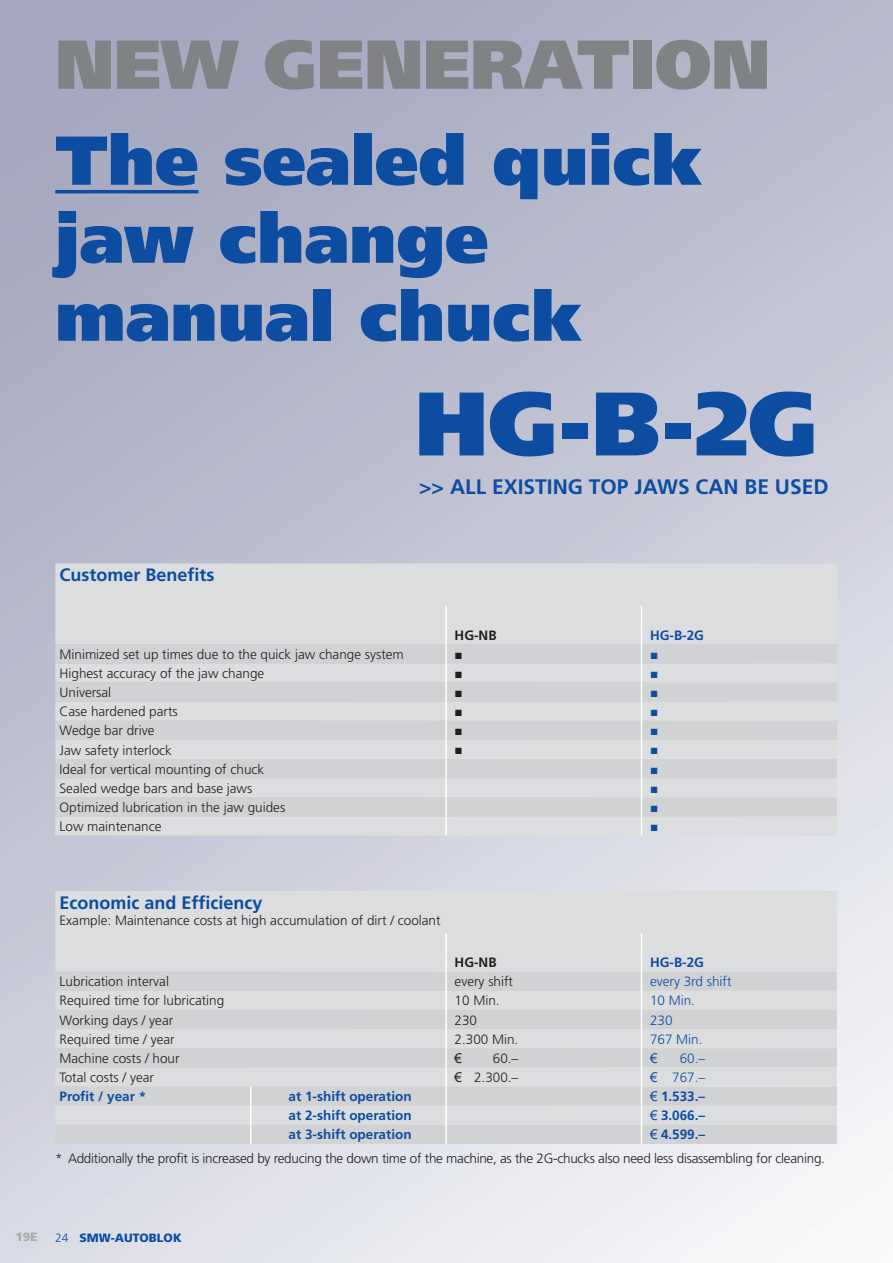
<style>
.page{position:relative;width:893px;height:1263px;background:#fff}
.page>*{position:absolute;margin:0;border:0;box-sizing:border-box;transform-origin:0 0}
.t1{font:900 90px "Frutiger";color:#0d4da1}
.t2{font:900 69px/78px "Frutiger";color:#0d4da1}
.t3{font:900 69px "Frutiger";color:#808285}
.t4{font:700 21px "Frutiger";color:#0d4da1}
.t5{font:700 18px "Frutiger";color:#0d4da1}
.t6{font:300 13.5px "Frutiger";color:#231f20}
.t7{font:300 13.5px/23.9px "Frutiger";letter-spacing:-.02em;color:#231f20}
.t8{font:700 13.5px "Frutiger";color:#0d4da1}
.t9{font:300 13.5px "Frutiger";color:#0d4da1}
.t10{font:13.5px "Arial";color:#0d4da1}
.t11{font:700 13.5px "Frutiger";color:#231f20}
.t12{font:13.5px "Arial";color:#231f20}
.t13{font:900 12px "Frutiger";color:#0d4da1}
.t14{font:900 12px "Frutiger";color:#aaa}
.s1{font-family:"Arial";font-weight:400}
.s2{font-family:"Arial";font-weight:400;color:#0d4da1}
.s3{font-weight:700;color:#0d4da1}
.s4{font-weight:300}
</style>
<div class="page">
<img style="left:0;top:0;width:893px;height:1263px">
<hr style="left:55px;top:190px;width:143px;height:3px;background:#0d4da1">
<div style="left:55px;top:563px;width:782px;height:273px;background:#dcdddf"></div>
<svg style="left:55px;top:644px;width:782px;height:172px;background:#d5d6d8"></svg>
<svg style="left:445px;top:606px;width:2px;height:76px"></svg>
<hr style="left:445px;top:682px;width:2px;height:20px;background:#fff">
<svg style="left:445px;top:702px;width:2px;height:114px"></svg>
<hr style="left:445px;top:816px;width:2px;height:20px;background:#fff">
<svg style="left:641px;top:606px;width:1px;height:230px"></svg>
<div style="left:55px;top:891px;width:782px;height:81px;background:#dcdddf"></div>
<svg style="left:55px;top:972px;width:782px;height:172px;background:#d5d6d8"></svg>
<svg style="left:445px;top:933px;width:2px;height:19px"></svg>
<hr style="left:445px;top:952px;width:2px;height:20px;background:#fff">
<svg style="left:445px;top:972px;width:2px;height:114px"></svg>
<hr style="left:445px;top:1086px;width:2px;height:20px;background:#fff">
<svg style="left:250px;top:1086px;width:1px;height:58px"></svg>
<svg style="left:445px;top:1106px;width:2px;height:38px"></svg>
<svg style="left:641px;top:933px;width:1px;height:211px"></svg>
<h2 class="t3" style="left:55px;top:22px;width:716px">NEW GENERATION</h2>
<h2 class="t2" style="left:55px;top:121px;width:648px">The sealed quick jaw change manual chuck</h2>
<h1 class="t1" style="left:415px;top:369px;width:405px">HG-B-2G</h1>
<h3 class="t5" style="left:60px;top:564px;width:157px">Customer Benefits</h3>
<h3 class="t4" style="left:419px;top:474px;width:411px">&gt;&gt; ALL EXISTING TOP JAWS CAN BE USED</h3>
<p class="t11" style="left:455px;top:627px;width:43px">HG-NB</p>
<p class="t8" style="left:650px;top:627px;width:55px">HG-B-2G</p>
<p class="t6" style="left:60px;top:647px;width:346px">Minimized set up times due to the quick jaw change system</p>
<p class="t12" style="left:455px;top:645px;width:10px">■</p>
<p class="t10" style="left:650px;top:645px;width:10px">■</p>
<p class="t6" style="left:60px;top:666px;width:206px">Highest accuracy of the jaw change</p>
<p class="t12" style="left:455px;top:664px;width:10px">■</p>
<p class="t10" style="left:650px;top:664px;width:10px">■</p>
<p class="t6" style="left:60px;top:685px;width:53px">Universal</p>
<p class="t12" style="left:455px;top:683px;width:10px">■</p>
<p class="t10" style="left:650px;top:683px;width:10px">■</p>
<p class="t6" style="left:60px;top:704px;width:120px">Case hardened parts</p>
<p class="t12" style="left:455px;top:702px;width:10px">■</p>
<p class="t10" style="left:650px;top:702px;width:10px">■</p>
<p class="t6" style="left:60px;top:723px;width:97px">Wedge bar drive</p>
<p class="t12" style="left:455px;top:722px;width:10px">■</p>
<p class="t10" style="left:650px;top:722px;width:10px">■</p>
<p class="t6" style="left:60px;top:742px;width:114px">Jaw safety interlock</p>
<p class="t12" style="left:455px;top:741px;width:10px">■</p>
<p class="t10" style="left:650px;top:741px;width:10px">■</p>
<p class="t6" style="left:60px;top:761px;width:206px">Ideal for vertical mounting of chuck</p>
<p class="t10" style="left:650px;top:760px;width:10px">■</p>
<p class="t6" style="left:60px;top:780px;width:194px">Sealed wedge bars and base jaws</p>
<p class="t10" style="left:650px;top:779px;width:10px">■</p>
<p class="t6" style="left:60px;top:800px;width:227px">Optimized lubrication in the jaw guides</p>
<p class="t10" style="left:650px;top:798px;width:10px">■</p>
<p class="t6" style="left:60px;top:819px;width:104px">Low maintenance</p>
<p class="t10" style="left:650px;top:817px;width:10px">■</p>
<h3 class="t5" style="left:60px;top:892px;width:205px">Economic and Efficiency</h3>
<p class="t6" style="left:60px;top:912px;width:383px">Example: Maintenance costs at high accumulation of dirt / coolant</p>
<p class="t11" style="left:455px;top:954px;width:43px">HG-NB</p>
<p class="t8" style="left:650px;top:954px;width:55px">HG-B-2G</p>
<p class="t6" style="left:60px;top:974px;width:111px">Lubrication interval</p>
<p class="t6" style="left:455px;top:974px;width:60px">every shift</p>
<p class="t9" style="left:650px;top:974px;width:83px">every 3rd shift</p>
<p class="t6" style="left:60px;top:993px;width:166px">Required time for lubricating</p>
<p class="t6" style="left:455px;top:993px;width:47px">10 Min.</p>
<p class="t9" style="left:650px;top:993px;width:47px">10 Min.</p>
<p class="t6" style="left:60px;top:1012px;width:115px">Working days / year</p>
<p class="t6" style="left:455px;top:1012px;width:24px">230</p>
<p class="t9" style="left:650px;top:1012px;width:24px">230</p>
<p class="t6" style="left:60px;top:1031px;width:117px">Required time / year</p>
<p class="t6" style="left:455px;top:1031px;width:65px">2.300 Min.</p>
<p class="t9" style="left:650px;top:1031px;width:54px">767 Min.</p>
<p class="t6" style="left:60px;top:1050px;width:122px">Machine costs / hour</p>
<p class="t12" style="left:455px;top:1049px;width:9px">€</p>
<p class="t6" style="left:493px;top:1050px;width:27px">60.–</p>
<p class="t10" style="left:650px;top:1049px;width:9px">€</p>
<p class="t9" style="left:680px;top:1050px;width:27px">60.–</p>
<p class="t6" style="left:60px;top:1070px;width:96px">Total costs / year</p>
<p class="t6" style="left:455px;top:1070px;width:65px"><span class="s1">€</span> 2.300.–</p>
<p class="t9" style="left:650px;top:1070px;width:57px"><span class="s1">€</span> 767.–</p>
<p class="t8" style="left:60px;top:1088px;width:88px">Profit / year *</p>
<p class="t8" style="left:289px;top:1088px;width:125px">at 1-shift operation</p>
<p class="t8" style="left:650px;top:1088px;width:57px"><span class="s1">€</span> 1.533.–</p>
<p class="t8" style="left:289px;top:1107px;width:125px">at 2-shift operation</p>
<p class="t8" style="left:650px;top:1107px;width:57px"><span class="s1">€</span> 3.066.–</p>
<p class="t8" style="left:289px;top:1127px;width:125px">at 3-shift operation</p>
<p class="t7" style="left:55px;top:1123px;width:771px;text-indent:595px"><span class="s2">€</span> <span class="s3">4.599.–<br></span>* Additionally the profit is increased by reducing the down time of the machine, as the 2G-chucks also need less disassembling for cleaning.</p>
<p class="t14" style="left:16px;top:1230px;width:24px">19E</p>
<p class="t13" style="left:55px;top:1231px;width:128px"><span class="s4">24</span> SMW-AUTOBLOK</p>
</div>
